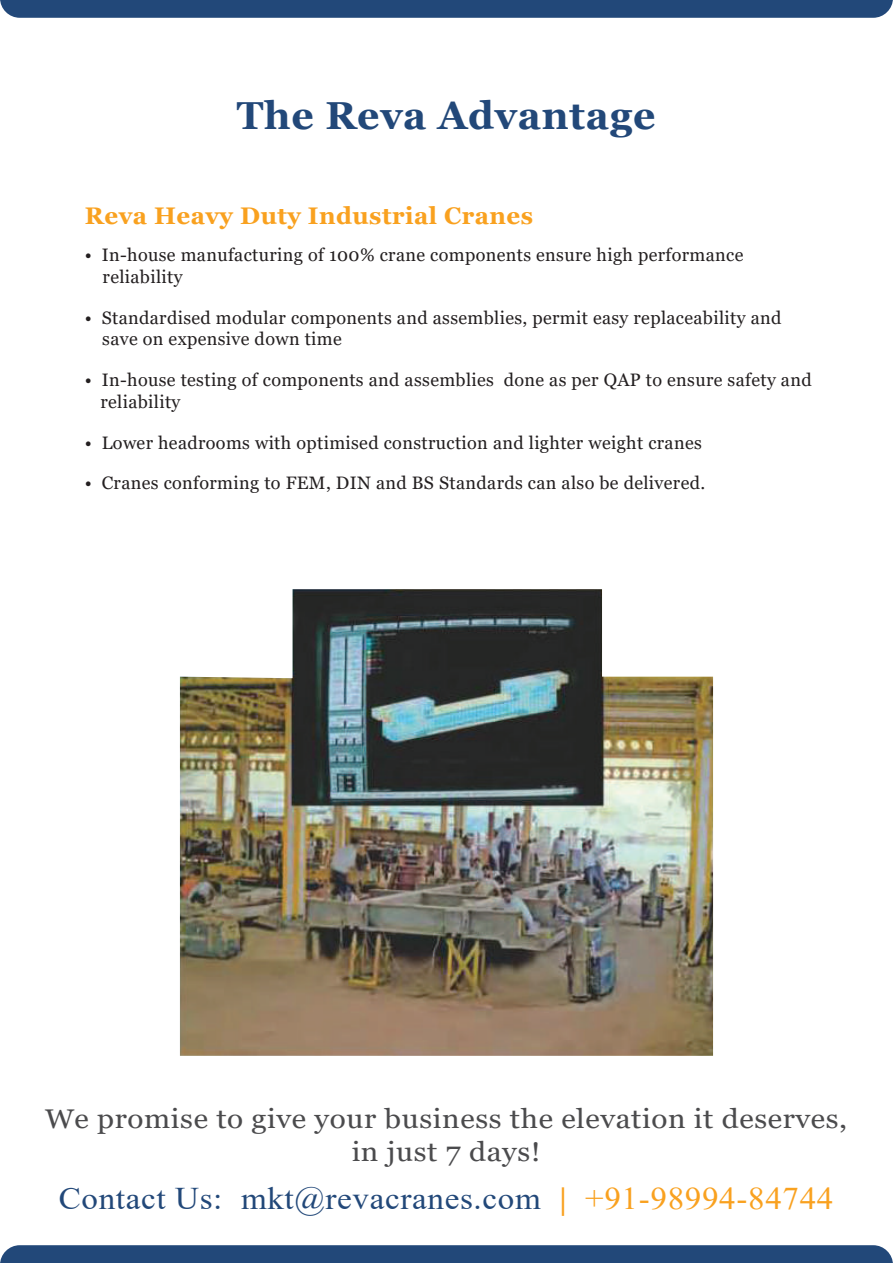
<style>
.page{position:relative;width:893px;height:1263px;background:#fff}
.page>*{position:absolute;margin:0;border:0;box-sizing:border-box;transform-origin:0 0}
.t1{font:700 39px "Georgia";letter-spacing:.02em;color:#224879}
.t2{font:31.5px "Times New Roman";letter-spacing:.02em;color:#224879;scale:1.05 1}
.t3{font:27px/32.4px "Georgia";letter-spacing:.02em;color:#4b4b4d;text-align:center;scale:1.1 1}
.t4{font:700 24px "Georgia";letter-spacing:.02em;color:#f9a11f}
.t5{font:18px/21.6px "Georgia";letter-spacing:.02em;color:#231f20}
.s1{font-weight:700;color:#f9a11f}
.s2{color:#f9a11f}
</style>
<div class="page">
<img style="left:180px;top:589px;width:533px;height:467px">
<div style="left:0;top:0;width:893px;height:18px;background:#224879"></div>
<div style="left:0;top:1245px;width:893px;height:18px;background:#224879"></div>
<h1 class="t1" style="left:237px;top:90px;width:420px">The Reva Advantage</h1>
<h3 class="t4" style="left:85px;top:200px;width:450px">Reva Heavy Duty Industrial Cranes</h3>
<p class="t5" style="left:103px;top:245px;width:642px;text-indent:-18px">• In-house manufacturing of 100% crane components ensure high performance reliability</p>
<p class="t5" style="left:102px;top:307px;width:681px;text-indent:-17px">• Standardised modular components and assemblies, permit easy replaceability and save on expensive down time</p>
<p class="t5" style="left:100px;top:369px;width:713px;text-indent:-16px">• In-house testing of components and assemblies done as per QAP to ensure safety and reliability</p>
<p class="t5" style="left:85px;top:432px;width:618px">• Lower headrooms with optimised construction and lighter weight cranes</p>
<p class="t5" style="left:85px;top:473px;width:622px">• Cranes conforming to FEM, DIN and BS Standards can also be delivered.</p>
<h3 class="t3" style="left:45px;top:1103px;width:731px">We promise to give your business the elevation it deserves, in just 7 days!</h3>
<h2 class="t2" style="left:59px;top:1176px;width:739px">Contact Us: mkt@revacranes.com <span class="s1">|</span> <span class="s2">+91-98994-84744</span></h2>
</div>
